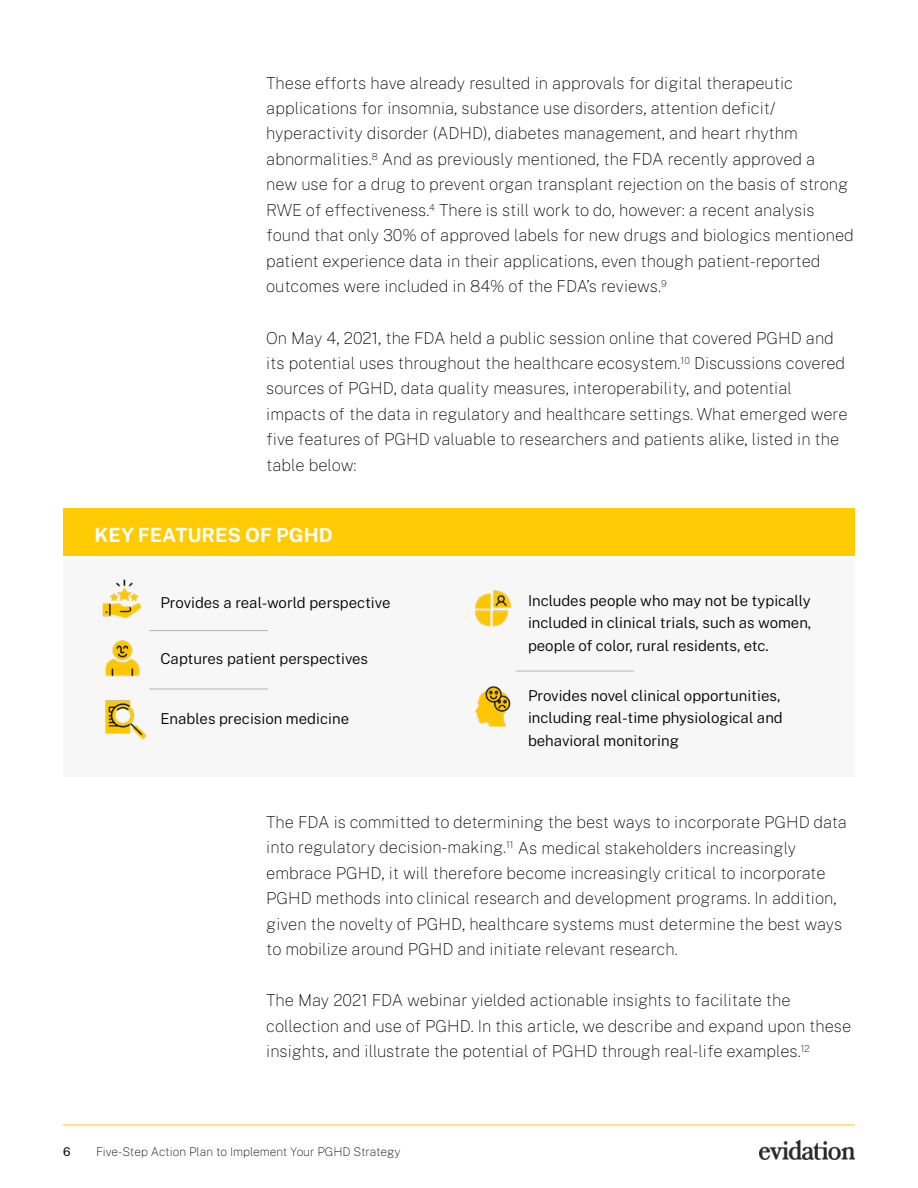
<style>
.page{position:relative;width:918px;height:1188px;background:#fff}
.page>*{position:absolute;margin:0;border:0;box-sizing:border-box;transform-origin:0 0}
.t1{font:700 19.5px "Public Sans";color:#fff}
.t2{font:100 16.5px/25.5px "Public Sans";color:#000}
.t3{font:300 15px/22.5px "Public Sans";color:#000}
.t4{font:100 12px "Public Sans";color:#000}
.t5{font:12px "Public Sans";color:#000}
</style>
<div class="page">
<hr style="left:63px;top:1125px;width:792px;height:1px;background:#ffcb05">
<img style="left:759px;top:1140px;width:96px;height:19px">
<div style="left:63px;top:508px;width:792px;height:48px;background:#ffcb05"></div>
<div style="left:63px;top:560px;width:792px;height:217px;background:#f7f7f7"></div>
<img style="left:105px;top:700px;width:42px;height:40px">
<img style="left:475px;top:590px;width:37px;height:37px">
<img style="left:475px;top:686px;width:36px;height:41px">
<img style="left:105px;top:640px;width:35px;height:37px">
<img style="left:102px;top:579px;width:39px;height:39px">
<hr style="left:149px;top:630px;width:119px;height:1px;background:#b2b4b4">
<hr style="left:515px;top:671px;width:119px;height:1px;background:#b2b4b4">
<hr style="left:149px;top:689px;width:119px;height:1px;background:#b2b4b4">
<p class="t2" style="left:266px;top:69px;width:589px">These efforts have already resulted in approvals for digital therapeutic applications for insomnia, substance use disorders, attention deficit/ hyperactivity disorder (ADHD), diabetes management, and heart rhythm abnormalities.<sup>8</sup> And as previously mentioned, the FDA recently approved a<br>new use for a drug to prevent organ transplant rejection on the basis of strong RWE of effectiveness.<sup>4</sup> There is still work to do, however: a recent analysis found that only 30% of approved labels for new drugs and biologics mentioned patient experience data in their applications, even though patient-reported outcomes were included in 84% of the FDA’s reviews.<sup>9</sup></p>
<p class="t2" style="left:266px;top:324px;width:583px">On May 4, 2021, the FDA held a public session online that covered PGHD and its potential uses throughout the healthcare ecosystem.<sup>10</sup> Discussions covered sources of PGHD, data quality measures, interoperability, and potential impacts of the data in regulatory and healthcare settings. What emerged were five features of PGHD valuable to researchers and patients alike, listed in the table below:</p>
<p class="t1" style="left:94px;top:521px;width:240px">KEY FEATURES OF PGHD</p>
<p class="t3" style="left:160px;top:591px;width:231px">Provides a real-world perspective</p>
<p class="t3" style="left:160px;top:647px;width:209px">Captures patient perspectives</p>
<p class="t3" style="left:160px;top:706px;width:190px">Enables precision medicine</p>
<p class="t3" style="left:528px;top:588px;width:285px;text-align:justify">Includes people who may not be typically included in clinical trials, such as women, people of color, rural residents, etc.</p>
<p class="t3" style="left:528px;top:683px;width:256px">Provides novel clinical opportunities, including real-time physiological and behavioral monitoring</p>
<p class="t2" style="left:266px;top:808px;width:582px">The FDA is committed to determining the best ways to incorporate PGHD data into regulatory decision-making.<sup>11</sup> As medical stakeholders increasingly embrace PGHD, it will therefore become increasingly critical to incorporate PGHD methods into clinical research and development programs. In addition, given the novelty of PGHD, healthcare systems must determine the best ways to mobilize around PGHD and initiate relevant research.</p>
<p class="t2" style="left:266px;top:987px;width:587px">The May 2021 FDA webinar yielded actionable insights to facilitate the collection and use of PGHD. In this article, we describe and expand upon these insights, and illustrate the potential of PGHD through real-life examples.<sup>12</sup></p>
<p class="t5" style="left:63px;top:1143px;width:9px">6</p>
<p class="t4" style="left:96px;top:1143px;width:306px">Five-Step Action Plan to Implement Your PGHD Strategy</p>
</div>
